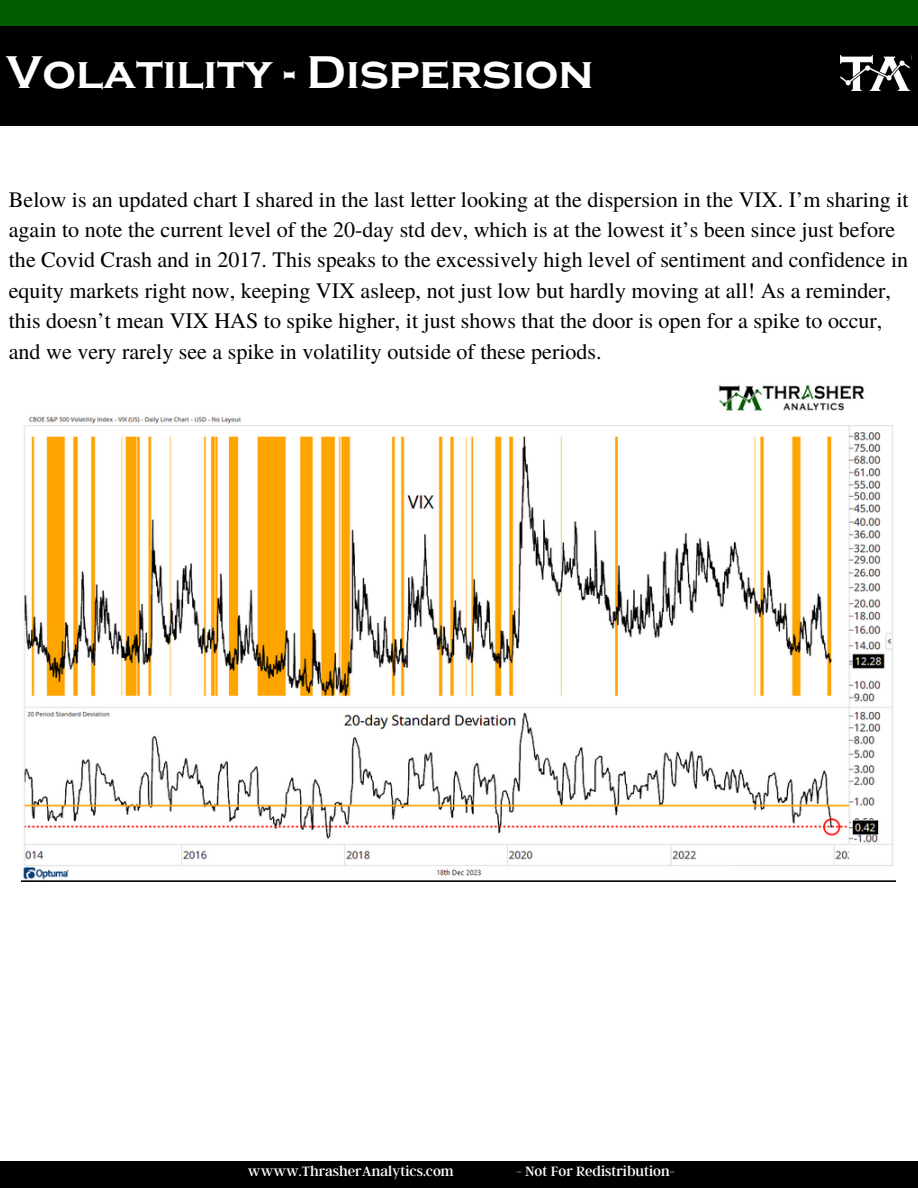
<style>
.page{position:relative;width:918px;height:1188px;background:#fff}
.page>*{position:absolute;margin:0;border:0;box-sizing:border-box;transform-origin:0 0}
.t1{font:700 47.25px "Copperplate Gothic";color:#fff}
.t2{font:22.05px/30.3px "Te X Gyre Termes";color:#000}
.t3{font:15px "Argent CF";color:#fff}
</style>
<div class="page">
<div style="left:0;top:0;width:918px;height:27px;background:#005c00"></div>
<div style="left:0;top:1162px;width:918px;height:26px;background:#000"></div>
<div style="left:0;top:26px;width:918px;height:100px;background:#000"></div>
<img style="left:840px;top:56px;width:71px;height:35px">
<img style="left:22px;top:385px;width:874px;height:497px">
<p class="t1" style="left:6px;top:46px;width:589px">Volatility - Dispersion</p>
<p class="t2" style="left:9px;top:183px;width:901px">Below is an updated chart I shared in the last letter looking at the dispersion in the VIX. I’m sharing it again to note the current level of the 20-day std dev, which is at the lowest it’s been since just before the Covid Crash and in 2017. This speaks to the excessively high level of sentiment and confidence in equity markets right now, keeping VIX asleep, not just low but hardly moving at all! As a reminder, this doesn’t mean VIX HAS to spike higher, it just shows that the door is open for a spike to occur, and we very rarely see a spike in volatility outside of these periods.</p>
<p class="t3" style="left:248px;top:1161px;width:207px">wwww.ThrasherAnalytics.com</p>
<p class="t3" style="left:516px;top:1161px;width:160px">- Not For Redistribution-</p>
</div>
